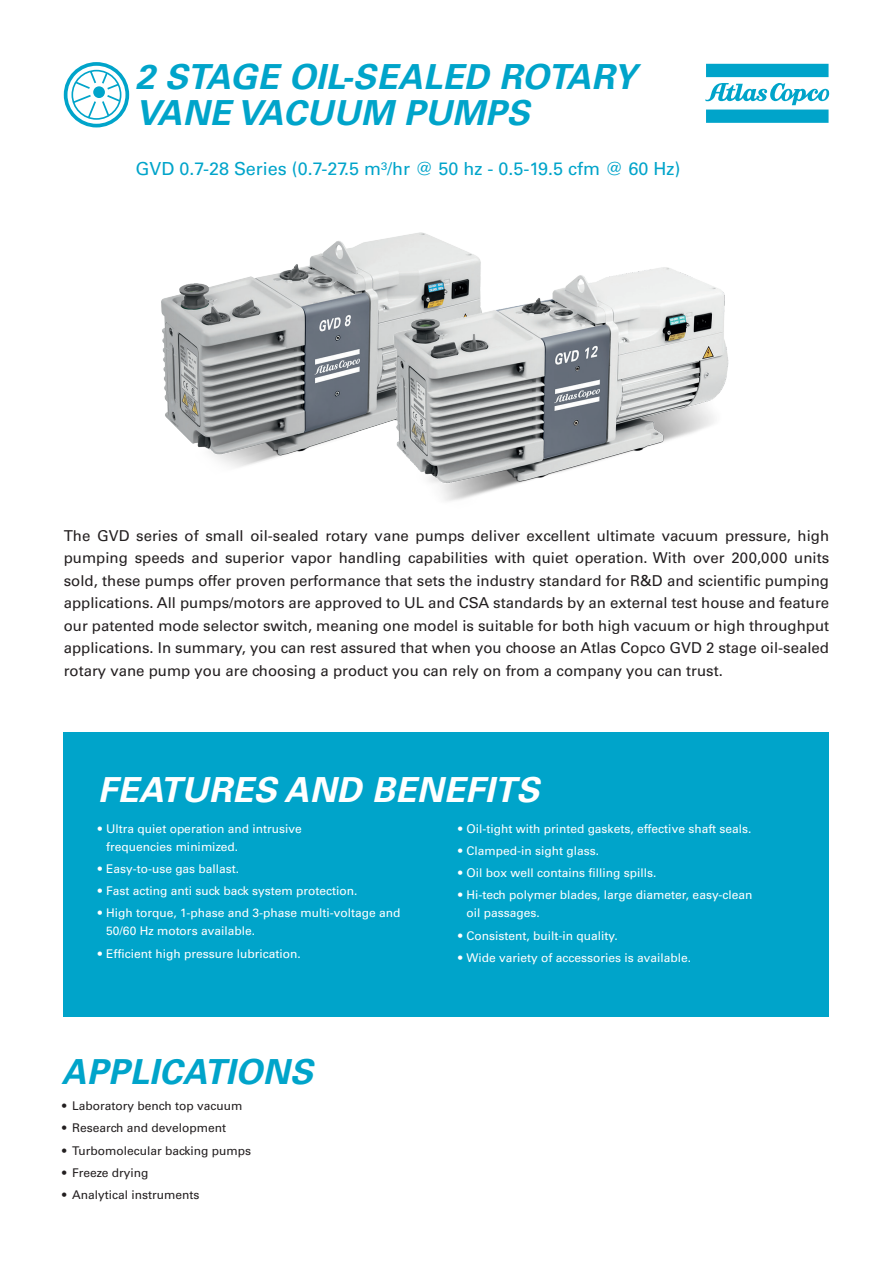
<style>
.page{position:relative;width:893px;height:1263px;background:#fff}
.page>*{position:absolute;margin:0;border:0;box-sizing:border-box;transform-origin:0 0}
.t1{font:italic 700 34.5px/36px "Univers LT Std";letter-spacing:.01em;color:#00a4ca}
.t2{font:italic 700 34.5px "Univers LT Std";letter-spacing:.01em;color:#fff}
.t3{font:18px "Univers LT Std";color:#00a4ca}
.t4{font:15px/22.5px "Univers LT Std";color:#231f20;text-align:justify}
.t5{font:12px/18px "Univers LT Std";color:#fff}
.t6{font:12px "Univers LT Std";color:#231f20}
</style>
<div class="page">
<div style="left:64px;top:732px;width:765px;height:285px;background:#00a4ca"></div>
<div style="left:706px;top:64px;width:122px;height:13px;background:#00a4ca"></div>
<svg style="left:705px;top:83px;width:124px;height:40px"></svg>
<svg style="left:64px;top:62px;width:65px;height:65px"></svg>
<img style="left:161px;top:244px;width:172px;height:223px">
<img style="left:333px;top:232px;width:396px;height:269px">
<h1 class="t1" style="left:135px;top:59px;width:502px">2 STAGE OIL-SEALED ROTARY<br>VANE VACUUM PUMPS</h1>
<p class="t3" style="left:135px;top:158px;width:547px">GVD 0.7-28 Series (0.7-27.5 m³/hr @ 50 hz - 0.5-19.5 cfm @ 60 Hz)</p>
<p class="t4" style="left:64px;top:524px;width:767px">The GVD series of small oil-sealed rotary vane pumps deliver excellent ultimate vacuum pressure, high pumping speeds and superior vapor handling capabilities with quiet operation. With over 200,000 units sold, these pumps offer proven performance that sets the industry standard for R&amp;D and scientific pumping applications. All pumps/motors are approved to UL and CSA standards by an external test house and feature our patented mode selector switch, meaning one model is suitable for both high vacuum or high throughput applications. In summary, you can rest assured that when you choose an Atlas Copco GVD 2 stage oil-sealed rotary vane pump you are choosing a product you can rely on from a company you can trust.</p>
<h1 class="t2" style="left:98px;top:770px;width:443px">FEATURES AND BENEFITS</h1>
<p class="t5" style="left:106px;top:819px;width:197px;text-indent:-9px">• Ultra quiet operation and intrusive frequencies minimized.</p>
<p class="t5" style="left:98px;top:860px;width:143px">• Easy-to-use gas ballast.</p>
<p class="t5" style="left:98px;top:882px;width:261px">• Fast acting anti suck back system protection.</p>
<p class="t5" style="left:106px;top:904px;width:296px;text-indent:-9px">• High torque, 1-phase and 3-phase multi-voltage and<br>50/60 Hz motors available.</p>
<p class="t5" style="left:98px;top:944px;width:204px">• Efficient high pressure lubrication.</p>
<h1 class="t1" style="left:62px;top:1054px;width:253px">APPLICATIONS</h1>
<p class="t6" style="left:62px;top:1099px;width:182px">• Laboratory bench top vacuum</p>
<p class="t6" style="left:62px;top:1121px;width:166px">• Research and development</p>
<p class="t6" style="left:62px;top:1143px;width:191px">• Turbomolecular backing pumps</p>
<p class="t6" style="left:62px;top:1165px;width:88px">• Freeze drying</p>
<p class="t6" style="left:62px;top:1188px;width:139px">• Analytical instruments</p>
<p class="t5" style="left:458px;top:819px;width:295px">• Oil-tight with printed gaskets, effective shaft seals.</p>
<p class="t5" style="left:458px;top:842px;width:143px">• Clamped-in sight glass.</p>
<p class="t5" style="left:458px;top:864px;width:200px">• Oil box well contains filling spills.</p>
<p class="t5" style="left:466px;top:886px;width:287px;text-indent:-9px">• Hi-tech polymer blades, large diameter, easy-clean oil passages.</p>
<p class="t5" style="left:458px;top:926px;width:161px">• Consistent, built-in quality.</p>
<p class="t5" style="left:458px;top:949px;width:235px">• Wide variety of accessories is available.</p>
</div>
